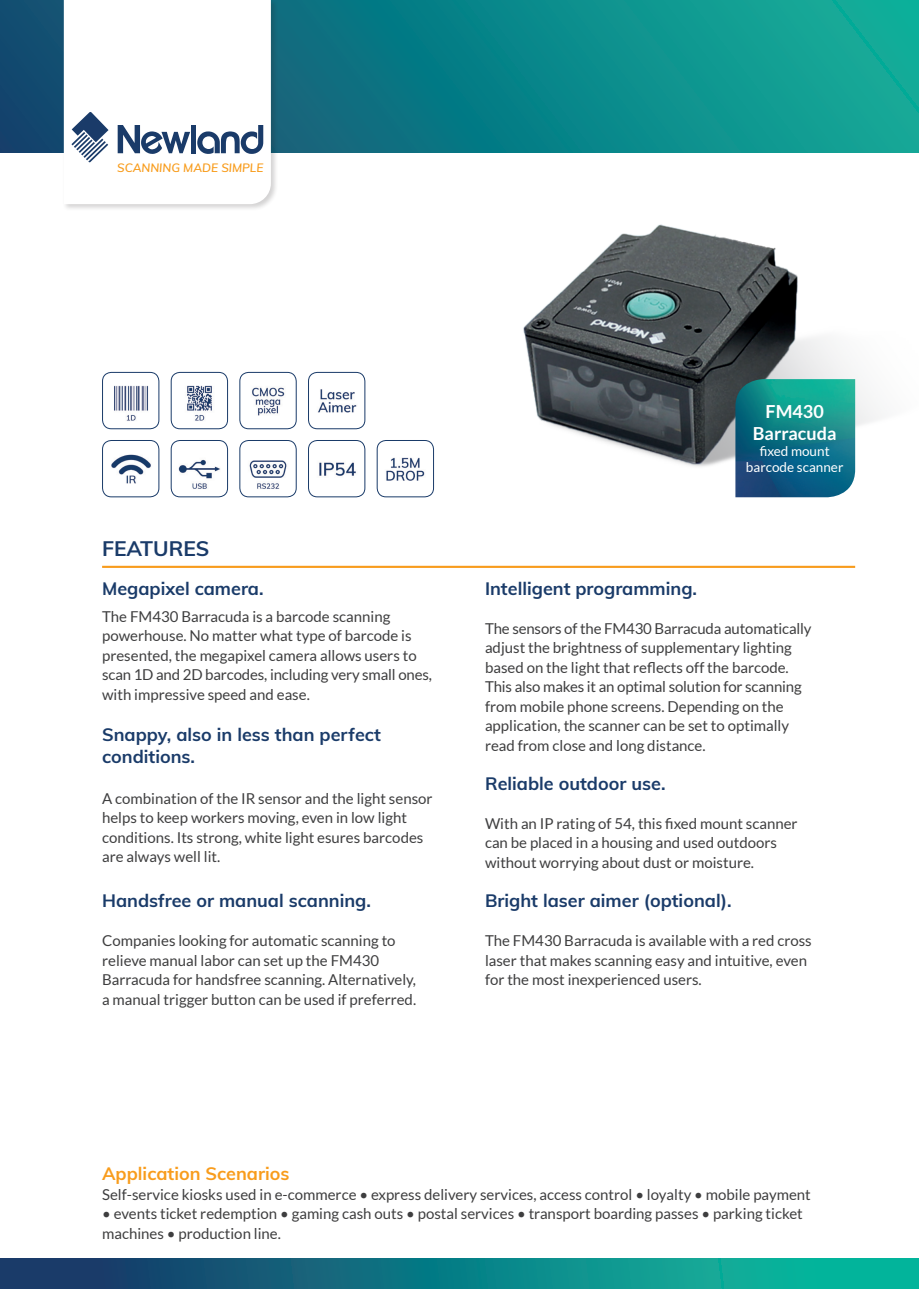
<style>
.page{position:relative;width:919px;height:1289px;background:#fff}
.page>*{position:absolute;margin:0;border:0;box-sizing:border-box;transform-origin:0 0}
.t1{font:700 21px "Muli";color:#1a3b69}
.Paragraph_title{font:700 18px "Muli";color:#1a3b69}
.Read_text{font:700 18px/21.6px "Muli";color:#1a3b69}
.t2{font:700 18px "Muli";color:#f89c1c}
.t3{font:700 18px/21.6px "Lato";color:#fff;text-align:center}
.Read_text-2{font:15px/19.5px "Lato";color:#3e3e3f}
.t4{font:13.5px/16.2px "Lato";color:#fff;text-align:center}
.t5{font:italic 600 11.85px "Muli";color:#f89c1c}
</style>
<div class="page">
<svg style="left:0;top:0;width:918px;height:153px;background:#0d8388"></svg>
<div style="left:62px;top:0;width:216px;height:212px;background:#231f20;opacity:.2"></div>
<svg style="left:64px;top:0;width:207px;height:204px"></svg>
<svg style="left:0;top:1258px;width:918px;height:30px;background:#0f7b84"></svg>
<img style="left:523px;top:224px;width:357px;height:249px">
<img style="left:735px;top:379px;width:120px;height:118px">
<hr style="left:102px;top:566px;width:753px;height:2px;background:#f89c1c">
<img style="left:102px;top:372px;width:57px;height:57px">
<div style="left:102px;top:372px;width:57px;height:57px;border:1px solid #1a3b69;border-radius:9px"></div>
<img style="left:171px;top:440px;width:57px;height:57px">
<div style="left:171px;top:440px;width:57px;height:57px;border:1px solid #1a3b69;border-radius:9px"></div>
<img style="left:240px;top:372px;width:56px;height:57px">
<div style="left:239px;top:372px;width:57px;height:57px;border:1px solid #1a3b69;border-radius:9px"></div>
<img style="left:308px;top:440px;width:57px;height:57px">
<div style="left:308px;top:440px;width:57px;height:57px;border:1px solid #1a3b69;border-radius:9px"></div>
<img style="left:171px;top:372px;width:57px;height:57px">
<div style="left:171px;top:372px;width:57px;height:57px;border:1px solid #1a3b69;border-radius:9px"></div>
<img style="left:240px;top:440px;width:56px;height:57px">
<div style="left:239px;top:440px;width:57px;height:57px;border:1px solid #1a3b69;border-radius:9px"></div>
<img style="left:308px;top:372px;width:57px;height:57px">
<div style="left:308px;top:372px;width:57px;height:57px;border:1px solid #1a3b69;border-radius:9px"></div>
<img style="left:102px;top:440px;width:57px;height:57px">
<div style="left:102px;top:440px;width:57px;height:57px;border:1px solid #1a3b69;border-radius:9px"></div>
<img style="left:377px;top:440px;width:57px;height:57px">
<div style="left:377px;top:440px;width:57px;height:57px;border:1px solid #1a3b69;border-radius:9px"></div>
<p class="t5" style="left:117px;top:159px;width:148px">SCANNING MADE SIMPLE</p>
<h1 class="t1" style="left:102px;top:533px;width:109px">FEATURES</h1>
<p class="Paragraph_title" style="left:102px;top:575px;width:163px">Megapixel camera.</p>
<p class="Read_text-2" style="left:102px;top:606px;width:331px">The FM430 Barracuda is a barcode scanning powerhouse. No matter what type of barcode is presented, the megapixel camera allows users to scan 1D and 2D barcodes, including very small ones, with impressive speed and ease.</p>
<p class="Read_text" style="left:102px;top:722px;width:280px">Snappy, also in less than perfect conditions.</p>
<p class="Read_text-2" style="left:102px;top:788px;width:332px">A combination of the IR sensor and the light sensor helps to keep workers moving, even in low light conditions. Its strong, white light esures barcodes are always well lit.</p>
<p class="Paragraph_title" style="left:102px;top:887px;width:270px">Handsfree or manual scanning.</p>
<p class="Read_text-2" style="left:102px;top:930px;width:315px">Companies looking for automatic scanning to relieve manual labor can set up the FM430<br>Barracuda for handsfree scanning. Alternatively, a manual trigger button can be used if preferred.</p>
<p class="t3" style="left:752px;top:401px;width:85px">FM430<br>Barracuda</p>
<p class="t4" style="left:746px;top:443px;width:99px">fixed mount barcode scanner</p>
<p class="Read_text" style="left:485px;top:576px;width:213px">Intelligent programming.</p>
<p class="Read_text-2" style="left:485px;top:618px;width:328px">The sensors of the FM430 Barracuda automatically adjust the brightness of supplementary lighting based on the light that reflects off the barcode.<br>This also makes it an optimal solution for scanning from mobile phone screens. Depending on the application, the scanner can be set to optimally read from close and long distance.</p>
<p class="Paragraph_title" style="left:485px;top:770px;width:182px">Reliable outdoor use.</p>
<p class="Read_text-2" style="left:485px;top:813px;width:314px">With an IP rating of 54, this fixed mount scanner can be placed in a housing and used outdoors without worrying about dust or moisture.</p>
<p class="Paragraph_title" style="left:485px;top:887px;width:248px">Bright laser aimer (optional).</p>
<p class="Read_text-2" style="left:485px;top:930px;width:328px">The FM430 Barracuda is available with a red cross laser that makes scanning easy and intuitive, even for the most inexperienced users.</p>
<p class="t2" style="left:102px;top:1160px;width:189px">Application Scenarios</p>
<p class="Read_text-2" style="left:102px;top:1184px;width:710px">Self-service kiosks used in e-commerce • express delivery services, access control • loyalty • mobile payment</p>
<p class="Read_text-2" style="left:102px;top:1203px;width:702px">• events ticket redemption • gaming cash outs • postal services • transport boarding passes • parking ticket machines • production line.</p>
</div>
